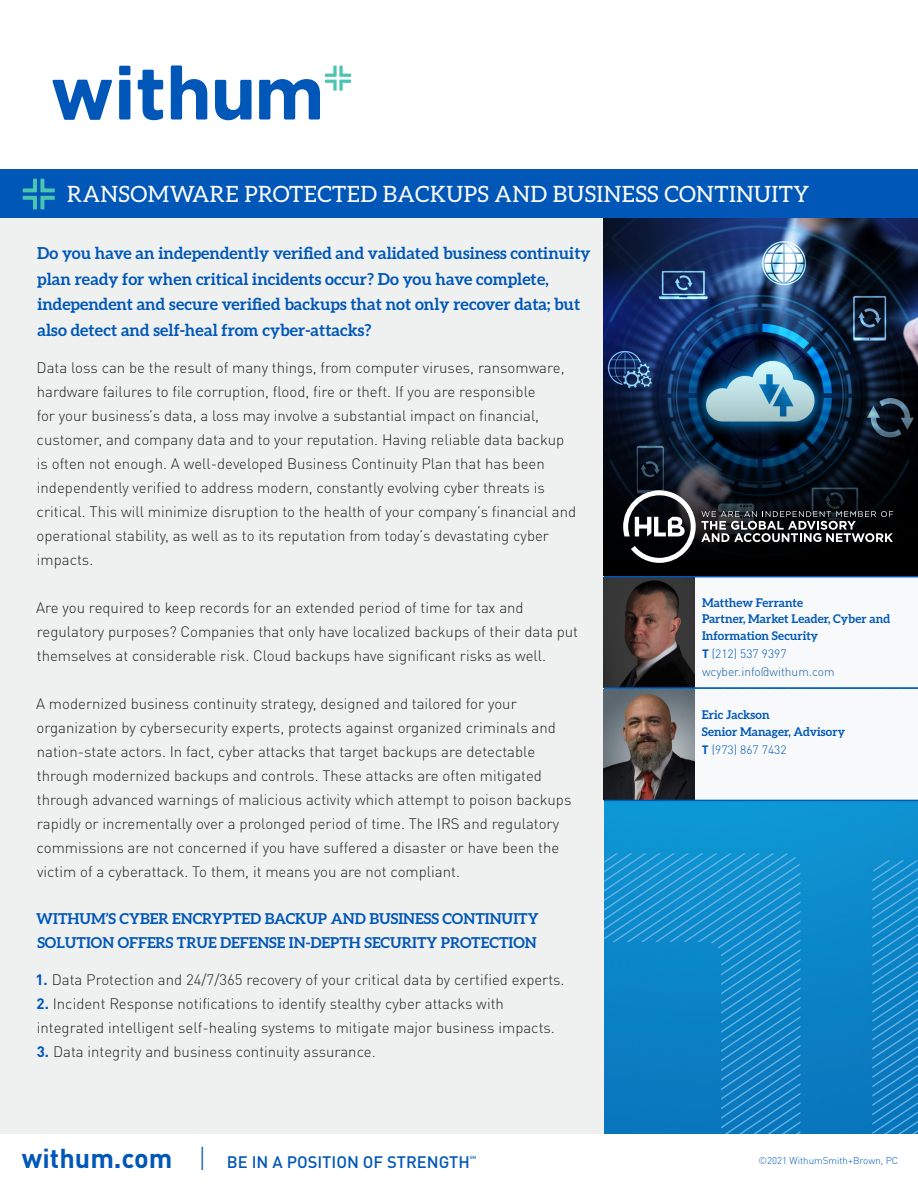
<style>
.page{position:relative;width:918px;height:1188px;background:#fff}
.page>*{position:absolute;margin:0;border:0;box-sizing:border-box;transform-origin:0 0}
.Niche_Header_-_White{font:22.5px "Aleo";letter-spacing:.02em;color:#fff}
.Intro{font:700 16.5px/25.5px "Aleo";color:#0057b8}
.t1{font:500 16.5px "DINOT";color:#0057b8}
.t2{font:300 15px/24px "DINOT";color:#231f20}
.Intro-2{font:700 15px/24px "Aleo";color:#0057b8}
.Contact_Name{font:700 12px/16.5px "Aleo";color:#0057b8}
.Contact_Name-2{font:300 12px "DINOT";color:#0057b8}
.Contact_Info{font:300 12px "DINOT";color:#175d9e}
.t3{font:300 9.75px "DINOT";color:#0057b8}
.t4{font:500 4.5px "DINOT";color:#0057b8}
.s1{font-weight:700;color:#0057b8}
.s2{font-weight:700}
.s3{font-weight:700;font-size:27px}
.s4{font-weight:300;font-size:27px}
</style>
<div class="page">
<img style="left:604px;top:801px;width:314px;height:333px">
<div style="left:0;top:218px;width:604px;height:916px;background:#eff1f1"></div>
<div style="left:0;top:170px;width:918px;height:48px;background:#0057b8"></div>
<svg style="left:23px;top:179px;width:32px;height:30px"></svg>
<svg style="left:52px;top:80px;width:60px;height:40px"></svg>
<div style="left:119px;top:80px;width:11px;height:40px;background:#0057b8;border-radius:2px"></div>
<svg style="left:138px;top:70px;width:25px;height:50px"></svg>
<svg style="left:171px;top:65px;width:36px;height:55px"></svg>
<svg style="left:215px;top:80px;width:37px;height:40px"></svg>
<svg style="left:259px;top:66px;width:92px;height:54px"></svg>
<div style="left:119px;top:66px;width:11px;height:9px;background:#0057b8"></div>
<img style="left:604px;top:218px;width:314px;height:358px">
<svg style="left:623px;top:490px;width:270px;height:73px;background:#2f3033"></svg>
<div style="left:604px;top:577px;width:314px;height:111px;background:#f7f9fa"></div>
<img style="left:604px;top:577px;width:91px;height:110px">
<hr style="left:604px;top:687px;width:314px;height:2px;background:#0057b8">
<hr style="left:604px;top:576px;width:314px;height:1px;background:#0057b8">
<div style="left:604px;top:689px;width:314px;height:111px;background:#f7f9fa"></div>
<img style="left:604px;top:690px;width:91px;height:110px">
<hr style="left:604px;top:800px;width:314px;height:1px;background:#0057b8">
<p class="Niche_Header_-_White" style="left:67px;top:181px;width:743px">RANSOMWARE PROTECTED BACKUPS AND BUSINESS CONTINUITY</p>
<p class="Intro" style="left:37px;top:240px;width:555px">Do you have an independently verified and validated business continuity plan ready for when critical incidents occur? Do you have complete, independent and secure verified backups that not only recover data; but also detect and self-heal from cyber-attacks?</p>
<p class="t2" style="left:37px;top:355px;width:529px">Data loss can be the result of many things, from computer viruses, ransomware,</p>
<p class="t2" style="left:37px;top:379px;width:500px">hardware failures to file corruption, flood, fire or theft. If you are responsible</p>
<p class="t2" style="left:37px;top:403px;width:504px">for your business’s data, a loss may involve a substantial impact on financial,</p>
<p class="t2" style="left:37px;top:427px;width:541px">customer, and company data and to your reputation. Having reliable data backup is often not enough. A well-developed Business Continuity Plan that has been independently verified to address modern, constantly evolving cyber threats is critical. This will minimize disruption to the health of your company’s financial and operational stability, as well as to its reputation from today’s devastating cyber impacts.</p>
<p class="t2" style="left:36px;top:595px;width:489px">Are you required to keep records for an extended period of time for tax and</p>
<p class="t2" style="left:37px;top:619px;width:543px">regulatory purposes? Companies that only have localized backups of their data put themselves at considerable risk. Cloud backups have significant risks as well.</p>
<p class="t2" style="left:36px;top:691px;width:537px">A modernized business continuity strategy, designed and tailored for your organization by cybersecurity experts, protects against organized criminals and nation-state actors. In fact, cyber attacks that target backups are detectable through modernized backups and controls. These attacks are often mitigated through advanced warnings of malicious activity which attempt to poison backups rapidly or incrementally over a prolonged period of time. The IRS and regulatory commissions are not concerned if you have suffered a disaster or have been the victim of a cyberattack. To them, it means you are not compliant.</p>
<p class="Intro-2" style="left:36px;top:906px;width:504px">WITHUM’S CYBER ENCRYPTED BACKUP AND BUSINESS CONTINUITY<br>SOLUTION OFFERS TRUE DEFENSE IN-DEPTH SECURITY PROTECTION</p>
<p class="t2" style="left:35px;top:967px;width:531px"><span class="s1">1.</span> Data Protection and 24/7/365 recovery of your critical data by certified experts.</p>
<p class="t2" style="left:37px;top:991px;width:469px"><span class="s1">2.</span> Incident Response notifications to identify stealthy cyber attacks with</p>
<p class="t2" style="left:37px;top:1015px;width:519px">integrated intelligent self-healing systems to mitigate major business impacts.</p>
<p class="t2" style="left:37px;top:1039px;width:340px"><span class="s1">3.</span> Data integrity and business continuity assurance.</p>
<p class="Contact_Name" style="left:702px;top:594px;width:103px">Matthew Ferrante</p>
<p class="Contact_Name" style="left:702px;top:611px;width:190px">Partner, Market Leader, Cyber and<br>Information Security</p>
<p class="Contact_Name-2" style="left:702px;top:644px;width:86px"><span class="s2">T</span> (212) 537 9397</p>
<p class="Contact_Info" style="left:702px;top:662px;width:134px">wcyber.info@withum.com</p>
<p class="Contact_Name" style="left:702px;top:707px;width:69px">Eric Jackson</p>
<p class="Contact_Name" style="left:702px;top:723px;width:145px">Senior Manager, Advisory</p>
<p class="Contact_Name-2" style="left:702px;top:740px;width:86px"><span class="s2">T</span> (973) 867 7432</p>
<p class="t1" style="left:22px;top:1149px;width:449px"><span class="s3">withum.com</span> <span class="s4">|</span> BE IN A POSITION OF STRENGTH</p>
<p class="t4" style="left:470px;top:1154px;width:8px">SM</p>
<p class="t3" style="left:758px;top:1153px;width:141px">©2021 WithumSmith+Brown, PC</p>
</div>
